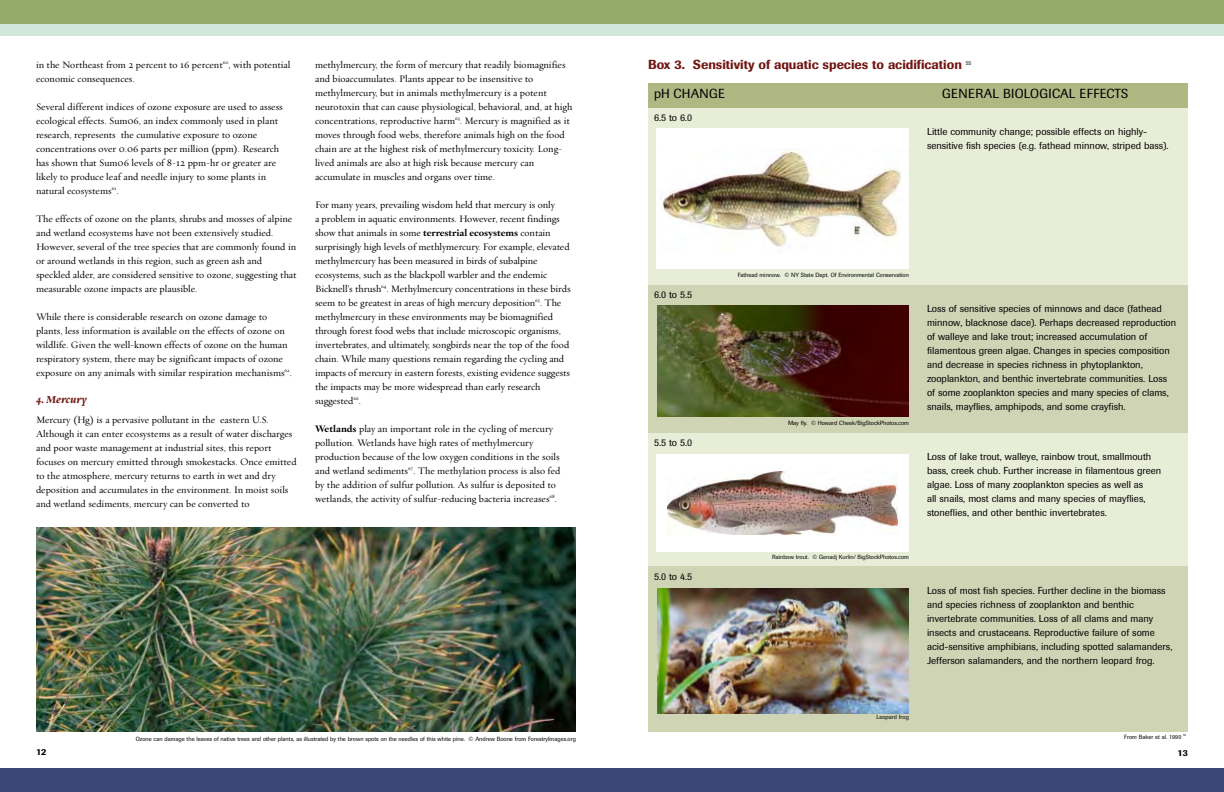
<style>
.page{position:relative;width:1224px;height:792px;background:#fff}
.page>*{position:absolute;margin:0;border:0;box-sizing:border-box;transform-origin:0 0}
.t1{font:500 13px "Imago";color:#701511}
.t2{font:13px "Imago";letter-spacing:.02em;color:#000}
.t3{font:italic 700 12px "Oakleaf";color:#701511}
.t4{font:10px/14px "Oakleaf";color:#000}
.t5{font:10px/14px "Imago";color:#000}
.t6{font:500 9px "Imago";color:#000}
.t7{font:6px "Imago";color:#000}
.t8{font:5.5px "Imago";color:#000}
.s1{font-weight:700}
</style>
<div class="page">
<div style="left:612px;top:768px;width:612px;height:24px;background:#3c4676"></div>
<div style="left:612px;top:0;width:612px;height:24px;background:#92ab68"></div>
<div style="left:612px;top:24px;width:612px;height:12px;background:#d2e7dc"></div>
<div style="left:0;top:0;width:612px;height:24px;background:#92ab68"></div>
<div style="left:0;top:768px;width:612px;height:24px;background:#3c4676"></div>
<div style="left:0;top:24px;width:612px;height:12px;background:#d2e7dc"></div>
<div style="left:648px;top:84px;width:540px;height:648px;background:#e8edd7"></div>
<img style="left:36px;top:528px;width:540px;height:204px">
<div style="left:648px;top:83px;width:540px;height:25px;background:#afb883"></div>
<div style="left:648px;top:285px;width:540px;height:147px;background:#cfd4b5"></div>
<div style="left:648px;top:567px;width:540px;height:165px;background:#cfd4b5"></div>
<div style="left:656px;top:129px;width:253px;height:140px;background:#fff"></div>
<img style="left:661px;top:149px;width:241px;height:98px">
<img style="left:657px;top:305px;width:252px;height:112px">
<div style="left:656px;top:454px;width:253px;height:98px;background:#fff"></div>
<img style="left:667px;top:472px;width:231px;height:62px">
<img style="left:658px;top:588px;width:251px;height:125px">
<p class="t4" style="left:36px;top:58px;width:256px">in the Northeast from 2 percent to 16 percent<sup>60</sup>, with potential economic consequences.</p>
<p class="t4" style="left:36px;top:100px;width:248px">Several different indices of ozone exposure are used to assess ecological effects. Sum06, an index commonly used in plant research, represents the cumulative exposure to ozone concentrations over 0.06 parts per million (ppm). Research has shown that Sum06 levels of 8-12 ppm-hr or greater are likely to produce leaf and needle injury to some plants in natural ecosystems<sup>61</sup>.</p>
<p class="t4" style="left:36px;top:212px;width:262px">The effects of ozone on the plants, shrubs and mosses of alpine and wetland ecosystems have not been extensively studied.<br>However, several of the tree species that are commonly found in or around wetlands in this region, such as green ash and speckled alder, are considered sensitive to ozone, suggesting that measurable ozone impacts are plausible.</p>
<p class="t4" style="left:36px;top:310px;width:257px">While there is considerable research on ozone damage to plants, less information is available on the effects of ozone on wildlife. Given the well-known effects of ozone on the human respiratory system, there may be significant impacts of ozone exposure on any animals with similar respiration mechanisms<sup>62</sup>.</p>
<p class="t3" style="left:36px;top:392px;width:52px">4. Mercury</p>
<p class="t4" style="left:36px;top:413px;width:262px">Mercury (Hg) is a pervasive pollutant in the eastern U.S.<br>Although it can enter ecosystems as a result of water discharges and poor waste management at industrial sites, this report focuses on mercury emitted through smokestacks. Once emitted to the atmosphere, mercury returns to earth in wet and dry deposition and accumulates in the environment. In moist soils and wetland sediments, mercury can be converted to</p>
<p class="t4" style="left:315px;top:58px;width:259px">methylmercury, the form of mercury that readily biomagnifies and bioaccumulates. Plants appear to be insensitive to methylmercury, but in animals methylmercury is a potent neurotoxin that can cause physiological, behavioral, and, at high concentrations, reproductive harm<sup>63</sup>. Mercury is magnified as it moves through food webs, therefore animals high on the food chain are at the highest risk of methylmercury toxicity. Long&shy;lived animals are also at high risk because mercury can accumulate in muscles and organs over time.</p>
<p class="t4" style="left:315px;top:198px;width:257px">For many years, prevailing wisdom held that mercury is only<br>a problem in aquatic environments. However, recent findings show that animals in some <span class="s1">terrestrial ecosystems</span> contain surprisingly high levels of methlymercury. For example, elevated methylmercury has been measured in birds of subalpine ecosystems, such as the blackpoll warbler and the endemic Bicknell’s thrush<sup>64</sup>. Methylmercury concentrations in these birds seem to be greatest in areas of high mercury deposition<sup>65</sup>. The methylmercury in these environments may be biomagnified through forest food webs that include microscopic organisms, invertebrates, and ultimately, songbirds near the top of the food chain. While many questions remain regarding the cycling and impacts of mercury in eastern forests, existing evidence suggests the impacts may be more widespread than early research suggested<sup>66</sup>.</p>
<p class="t4" style="left:315px;top:422px;width:247px"><span class="s1">Wetlands</span> play an important role in the cycling of mercury pollution. Wetlands have high rates of methylmercury production because of the low oxygen conditions in the soils and wetland sediments<sup>67</sup>. The methylation process is also fed by the addition of sulfur pollution. As sulfur is deposited to wetlands, the activity of sulfur-reducing bacteria increases<sup>68</sup>.</p>
<p class="t7" style="left:136px;top:737px;width:442px">Ozone can damage the leaves of native trees and other plants, as illustrated by the brown spots on the needles of this white pine. © Andrew Boone from ForestryImages.org</p>
<h1 class="t1" style="left:648px;top:60px;width:315px">Box 3. Sensitivity of aquatic species to acidification</h1>
<p class="t8" style="left:966px;top:61px;width:7px">55</p>
<h1 class="t2" style="left:654px;top:89px;width:73px">pH CHANGE</h1>
<h1 class="t2" style="left:942px;top:89px;width:188px">GENERAL BIOLOGICAL EFFECTS</h1>
<p class="t5" style="left:654px;top:111px;width:40px">6.5 to 6.0</p>
<p class="t5" style="left:927px;top:125px;width:243px">Little community change; possible effects on highly&shy;sensitive fish species (e.g. fathead minnow, striped bass).</p>
<p class="t5" style="left:654px;top:288px;width:40px">6.0 to 5.5</p>
<p class="t5" style="left:654px;top:436px;width:40px">5.5 to 5.0</p>
<p class="t5" style="left:654px;top:570px;width:40px">5.0 to 4.5</p>
<p class="t7" style="left:738px;top:273px;width:173px">Fathead minnow. © NY State Dept. Of Environmental Conservation</p>
<p class="t7" style="left:788px;top:420px;width:122px">May fly. © Howard Cheek/BigStockPhotos.com</p>
<p class="t7" style="left:772px;top:554px;width:138px">Rainbow trout. © Genadj Kurlin/ BigStockPhotos.com</p>
<p class="t5" style="left:927px;top:302px;width:251px">Loss of sensitive species of minnows and dace (fathead minnow, blacknose dace). Perhaps decreased reproduction of walleye and lake trout; increased accumulation of filamentous green algae. Changes in species composition and decrease in species richness in phytoplankton, zooplankton, and benthic invertebrate communities. Loss of some zooplankton species and many species of clams, snails, mayflies, amphipods, and some crayfish.</p>
<p class="t5" style="left:927px;top:450px;width:236px">Loss of lake trout, walleye, rainbow trout, smallmouth bass, creek chub. Further increase in filamentous green algae. Loss of many zooplankton species as well as<br>all snails, most clams and many species of mayflies, stoneflies, and other benthic invertebrates.</p>
<p class="t5" style="left:927px;top:584px;width:247px">Loss of most fish species. Further decline in the biomass and species richness of zooplankton and benthic invertebrate communities. Loss of all clams and many insects and crustaceans. Reproductive failure of some acid-sensitive amphibians, including spotted salamanders, Jefferson salamanders, and the northern leopard frog.</p>
<p class="t7" style="left:877px;top:715px;width:34px">Leopard frog</p>
<p class="t7" style="left:1124px;top:734px;width:63px">From Baker et al. 1990 <sup>55</sup></p>
<p class="t6" style="left:36px;top:749px;width:12px">12</p>
<p class="t6" style="left:1178px;top:750px;width:12px">13</p>
</div>
